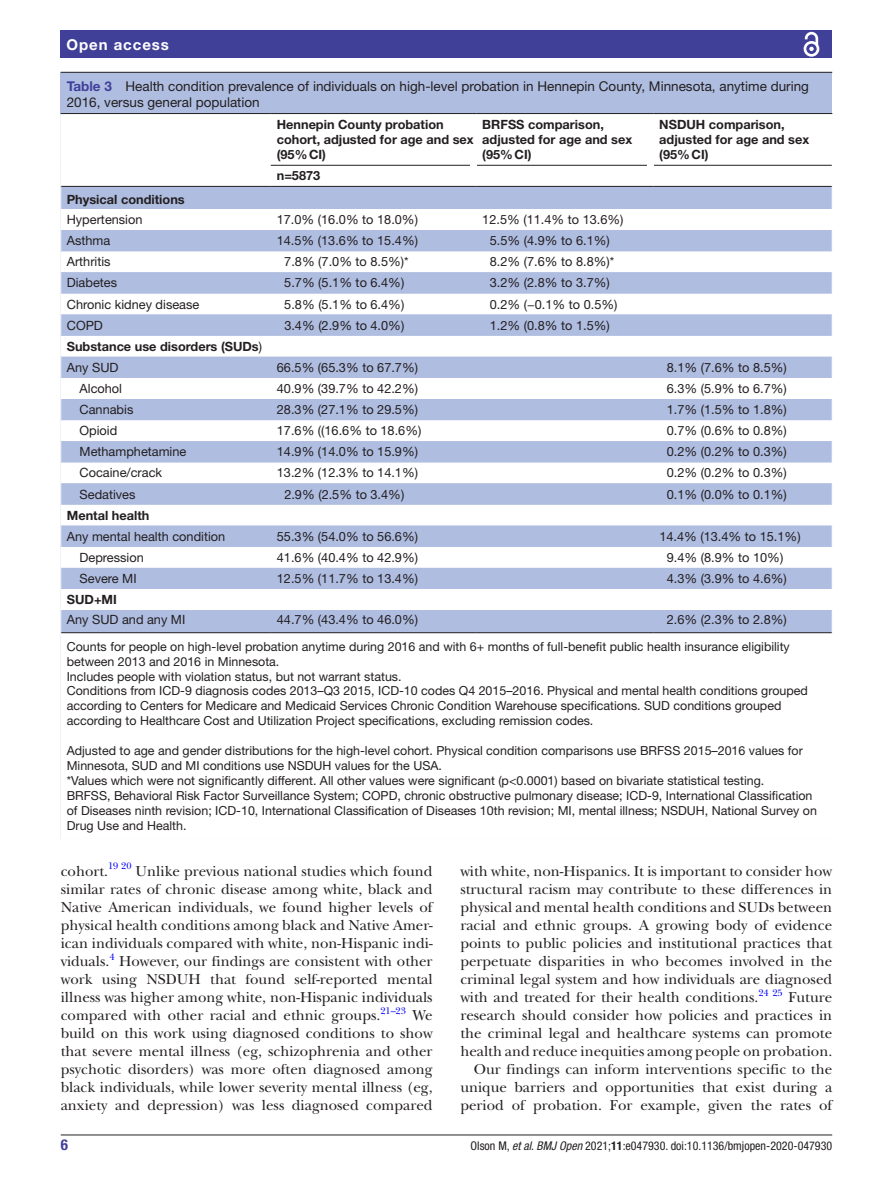
<style>
.page{position:relative;width:893px;height:1191px;background:#fff}
.page>*{position:absolute;margin:0;border:0;box-sizing:border-box;transform-origin:0 0}
.t1{font:15px/18px "New Baskerville";color:#231f20;text-align:justify}
.t2{font:700 15px "Helvetica Neue LT Std";letter-spacing:.065em;color:#fff}
.t3{font:700 condensed 15px "Helvetica Neue LT Std";color:#414099}
.t4{font:13.5px/16.5px "Helvetica Neue LT Std";color:#231f20}
.t5{font:12.75px "Helvetica Neue LT Std";color:#231f20}
.t6{font:700 12.75px/15.3px "Helvetica Neue LT Std";color:#231f20}
.t7{font:12.45px/15px "Helvetica Neue LT Std";color:#231f20}
.t8{font:condensed 12px "Helvetica Neue LT Std";color:#231f20}
.t9{font:9.9px "New Baskerville";color:#00f}
.s1{font-weight:700;color:#414099}
.s2{font-weight:400}
.s3{font-style:italic}
.s4{font-weight:700}
</style>
<div class="page">
<hr style="left:61px;top:1134px;width:771px;height:1px;background:#231f20">
<div style="left:61px;top:31px;width:771px;height:27px;background:#414099"></div>
<svg style="left:803px;top:31px;width:17px;height:26px"></svg>
<div style="left:61px;top:73px;width:771px;height:766px;background:#afbde1"></div>
<hr style="left:61px;top:72px;width:771px;height:1px;background:#231f20">
<div style="left:61px;top:114px;width:771px;height:725px;background:#fff"></div>
<svg style="left:61px;top:187px;width:771px;height:445px"></svg>
<hr style="left:61px;top:186px;width:210px;height:1px;background:#231f20">
<hr style="left:61px;top:113px;width:210px;height:1px;background:#231f20">
<hr style="left:271px;top:113px;width:205px;height:1px;background:#231f20">
<hr style="left:476px;top:113px;width:177px;height:1px;background:#231f20">
<hr style="left:653px;top:113px;width:179px;height:1px;background:#231f20">
<hr style="left:271px;top:165px;width:205px;height:1px;background:#231f20">
<hr style="left:271px;top:186px;width:205px;height:1px;background:#231f20">
<hr style="left:476px;top:165px;width:177px;height:1px;background:#231f20">
<hr style="left:476px;top:186px;width:177px;height:1px;background:#231f20">
<hr style="left:653px;top:165px;width:179px;height:1px;background:#231f20">
<hr style="left:653px;top:186px;width:179px;height:1px;background:#231f20">
<hr style="left:61px;top:632px;width:210px;height:1px;background:#231f20">
<hr style="left:271px;top:632px;width:205px;height:1px;background:#231f20">
<hr style="left:476px;top:632px;width:177px;height:1px;background:#231f20">
<hr style="left:653px;top:632px;width:179px;height:1px;background:#231f20">
<svg style="left:60px;top:165px;width:1px;height:467px"></svg>
<hr style="left:67px;top:665px;width:765px;height:1px;background:#fff">
<hr style="left:67px;top:680px;width:765px;height:1px;background:#fff">
<hr style="left:67px;top:724px;width:765px;height:2px;background:#fff">
<hr style="left:67px;top:739px;width:765px;height:2px;background:#fff">
<hr style="left:67px;top:769px;width:765px;height:2px;background:#fff">
<hr style="left:67px;top:784px;width:765px;height:2px;background:#fff">
<hr style="left:67px;top:829px;width:765px;height:1px;background:#fff">
<svg style="left:470px;top:163px;width:6px;height:4px"></svg>
<svg style="left:647px;top:163px;width:6px;height:4px"></svg>
<p class="t2" style="left:66px;top:35px;width:104px">Open access</p>
<p class="t4" style="left:67px;top:77px;width:744px"><span class="s1">Table 3</span> Health condition prevalence of individuals on high-level probation in Hennepin County, Minnesota, anytime during<br>2016, versus general population</p>
<p class="t6" style="left:277px;top:116px;width:198px">Hennepin County probation cohort, adjusted for age and sex (95%CI)</p>
<p class="t6" style="left:482px;top:116px;width:151px">BRFSS comparison, adjusted for age and sex (95%CI)</p>
<p class="t6" style="left:659px;top:116px;width:151px">NSDUH comparison, adjusted for age and sex (95%CI)</p>
<p class="t6" style="left:277px;top:168px;width:45px">n=5873</p>
<p class="t6" style="left:67px;top:192px;width:120px">Physical conditions</p>
<p class="t5" style="left:67px;top:212px;width:77px">Hypertension</p>
<p class="t5" style="left:277px;top:212px;width:143px">17.0% (16.0% to 18.0%)</p>
<p class="t5" style="left:482px;top:212px;width:143px">12.5% (11.4% to 13.6%)</p>
<p class="t5" style="left:67px;top:233px;width:45px">Asthma</p>
<p class="t5" style="left:277px;top:233px;width:143px">14.5% (13.6% to 15.4%)</p>
<p class="t5" style="left:490px;top:233px;width:121px">5.5% (4.9% to 6.1%)</p>
<p class="t5" style="left:67px;top:254px;width:45px">Arthritis</p>
<p class="t5" style="left:284px;top:254px;width:126px">7.8% (7.0% to 8.5%)*</p>
<p class="t5" style="left:490px;top:254px;width:126px">8.2% (7.6% to 8.8%)*</p>
<p class="t5" style="left:67px;top:275px;width:52px">Diabetes</p>
<p class="t5" style="left:284px;top:275px;width:121px">5.7% (5.1% to 6.4%)</p>
<p class="t5" style="left:490px;top:275px;width:121px">3.2% (2.8% to 3.7%)</p>
<p class="t5" style="left:67px;top:296px;width:134px">Chronic kidney disease</p>
<p class="t5" style="left:284px;top:296px;width:121px">5.8% (5.1% to 6.4%)</p>
<p class="t5" style="left:490px;top:296px;width:129px">0.2% (−0.1% to 0.5%)</p>
<p class="t5" style="left:67px;top:317px;width:38px">COPD</p>
<p class="t5" style="left:284px;top:317px;width:121px">3.4% (2.9% to 4.0%)</p>
<p class="t5" style="left:490px;top:317px;width:121px">1.2% (0.8% to 1.5%)</p>
<p class="t6" style="left:67px;top:335px;width:197px;line-height:21.1px">Substance use disorders (SUDs<span class="s2">)<br>Any SUD</span></p>
<p class="t5" style="left:277px;top:360px;width:143px">66.5% (65.3% to 67.7%)</p>
<p class="t5" style="left:667px;top:360px;width:121px">8.1% (7.6% to 8.5%)</p>
<p class="t5" style="left:80px;top:381px;width:44px">Alcohol</p>
<p class="t5" style="left:277px;top:381px;width:143px">40.9% (39.7% to 42.2%)</p>
<p class="t5" style="left:667px;top:381px;width:121px">6.3% (5.9% to 6.7%)</p>
<p class="t5" style="left:80px;top:402px;width:55px">Cannabis</p>
<p class="t5" style="left:277px;top:402px;width:143px">28.3% (27.1% to 29.5%)</p>
<p class="t5" style="left:667px;top:402px;width:121px">1.7% (1.5% to 1.8%)</p>
<p class="t5" style="left:80px;top:423px;width:39px">Opioid</p>
<p class="t5" style="left:277px;top:423px;width:146px">17.6% ((16.6% to 18.6%)</p>
<p class="t5" style="left:667px;top:423px;width:121px">0.7% (0.6% to 0.8%)</p>
<p class="t5" style="left:80px;top:444px;width:108px">Methamphetamine</p>
<p class="t5" style="left:277px;top:444px;width:143px">14.9% (14.0% to 15.9%)</p>
<p class="t5" style="left:667px;top:444px;width:121px">0.2% (0.2% to 0.3%)</p>
<p class="t5" style="left:80px;top:465px;width:84px">Cocaine/crack</p>
<p class="t5" style="left:277px;top:465px;width:143px">13.2% (12.3% to 14.1%)</p>
<p class="t5" style="left:667px;top:465px;width:121px">0.2% (0.2% to 0.3%)</p>
<p class="t5" style="left:80px;top:486px;width:57px">Sedatives</p>
<p class="t5" style="left:284px;top:486px;width:121px">2.9% (2.5% to 3.4%)</p>
<p class="t5" style="left:667px;top:486px;width:121px">0.1% (0.0% to 0.1%)</p>
<p class="t6" style="left:67px;top:507px;width:84px">Mental health</p>
<p class="t5" style="left:67px;top:528px;width:160px">Any mental health condition</p>
<p class="t5" style="left:277px;top:528px;width:143px">55.3% (54.0% to 56.6%)</p>
<p class="t5" style="left:659px;top:528px;width:143px">14.4% (13.4% to 15.1%)</p>
<p class="t5" style="left:80px;top:550px;width:66px">Depression</p>
<p class="t5" style="left:277px;top:550px;width:143px">41.6% (40.4% to 42.9%)</p>
<p class="t5" style="left:667px;top:550px;width:118px">9.4% (8.9% to 10%)</p>
<p class="t5" style="left:80px;top:571px;width:59px">Severe MI</p>
<p class="t5" style="left:277px;top:571px;width:143px">12.5% (11.7% to 13.4%)</p>
<p class="t5" style="left:667px;top:571px;width:121px">4.3% (3.9% to 4.6%)</p>
<p class="t6" style="left:67px;top:591px;width:52px">SUD+MI</p>
<p class="t5" style="left:67px;top:611px;width:120px">Any SUD and any MI</p>
<p class="t5" style="left:277px;top:611px;width:143px">44.7% (43.4% to 46.0%)</p>
<p class="t5" style="left:667px;top:611px;width:121px">2.6% (2.3% to 2.8%)</p>
<p class="t7" style="left:67px;top:638px;width:743px">Counts for people on high-level probation anytime during 2016 and with 6+ months of full-benefit public health insurance eligibility between 2013 and 2016 in Minnesota.<br>Includes people with violation status, but not warrant status.<br>Conditions from ICD-9 diagnosis codes 2013–Q3 2015, ICD-10 codes Q4 2015–2016. Physical and mental health conditions grouped according to Centers for Medicare and Medicaid Services Chronic Condition Warehouse specifications. SUD conditions grouped according to Healthcare Cost and Utilization Project specifications, excluding remission codes.</p>
<p class="t7" style="left:67px;top:743px;width:752px">Adjusted to age and gender distributions for the high-level cohort. Physical condition comparisons use BRFSS 2015–2016 values for Minnesota, SUD and MI conditions use NSDUH values for the USA.<br>*Values which were not significantly different. All other values were significant (p&lt;0.0001) based on bivariate statistical testing.<br>BRFSS, Behavioral Risk Factor Surveillance System; COPD, chronic obstructive pulmonary disease; ICD-9, International Classification of Diseases ninth revision; ICD-10, International Classification of Diseases 10th revision; MI, mental illness; NSDUH, National Survey on Drug Use and Health.</p>
<p class="t1" style="left:61px;top:862px;width:49px">cohort.</p>
<p class="t9" style="left:108px;top:860px;width:25px">19 20</p>
<p class="t1" style="left:61px;top:862px;width:373px;text-indent:75px">Unlike previous national studies which found similar rates of chronic disease among white, black and Native American individuals, we found higher levels of physical health conditions among black and Native Amer&shy;ican individuals compared with white, non-Hispanic indi&shy;viduals.</p>
<p class="t1" style="left:460px;top:862px;width:373px;text-align:right">with white, non-Hispanics. It is important to consider how structural racism may contribute to these differences in physical and mental health conditions and SUDs between racial and ethnic groups. A growing body of evidence points to public policies and institutional practices that perpetuate disparities in who becomes involved in the criminal legal system and how individuals are diagnosed with and treated for their health conditions.<sup>24</sup> <sup>25</sup> Future research should consider how policies and practices in the criminal legal and healthcare systems can promote health and reduce inequities among people on probation.<br>Our findings can inform interventions specific to the unique barriers and opportunities that exist during a period of probation. For example, given the rates of</p>
<p class="t9" style="left:109px;top:950px;width:7px">4</p>
<p class="t1" style="left:61px;top:952px;width:373px;text-indent:58px">However, our findings are consistent with other work using NSDUH that found self-reported mental illness was higher among white, non-Hispanic individuals compared with other racial and ethnic groups.</p>
<p class="t9" style="left:380px;top:1004px;width:27px">21–23</p>
<p class="t1" style="left:61px;top:1006px;width:373px;text-indent:352px">We build on this work using diagnosed conditions to show that severe mental illness (eg, schizophrenia and other psychotic disorders) was more often diagnosed among black individuals, while lower severity mental illness (eg, anxiety and depression) was less diagnosed compared</p>
<p class="t3" style="left:61px;top:1135px;width:9px">6</p>
<p class="t8" style="left:471px;top:1138px;width:363px">Olson M, <span class="s3">et al</span>. <span class="s3">BMJ Open</span> 2021;<span class="s4">11</span>:e047930. doi:10.1136/bmjopen-2020-047930</p>
</div>
